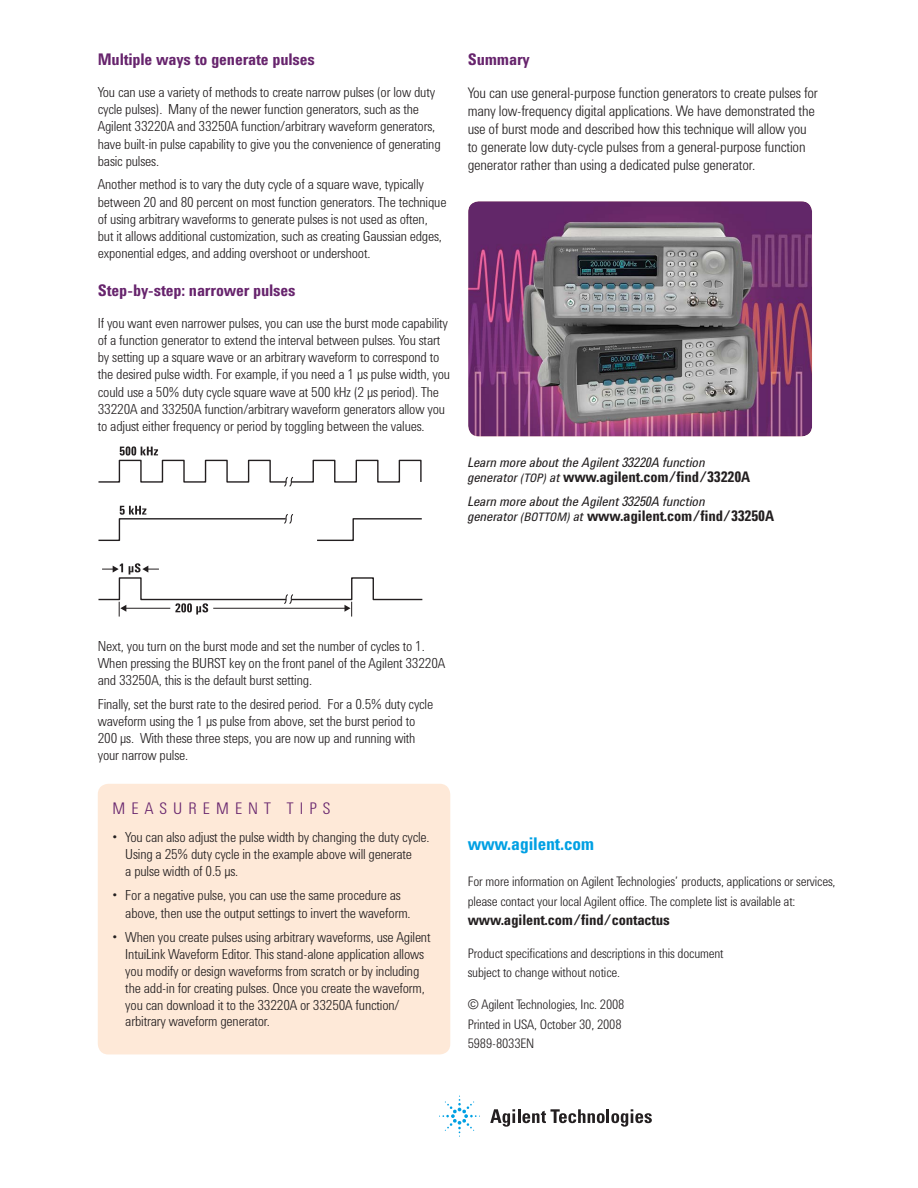
<style>
.page{position:relative;width:918px;height:1188px;background:#fff}
.page>*{position:absolute;margin:0;border:0;box-sizing:border-box;transform-origin:0 0}
.t1{font:700 18px "Agilent Condensed CFF";letter-spacing:-.01em;color:#00a0e3}
.t2{font:700 16.5px "Agilent Condensed CFF";letter-spacing:-.01em;color:#67246d}
.t3{font:300 16.5px "Agilent Condensed CFF";letter-spacing:.37em;color:#67246d}
.t4{font:300 15px/18px "Agilent Condensed CFF";letter-spacing:-.01em;color:#231f20}
.t5{font:700 15px "Agilent Condensed CFF";letter-spacing:-.01em;color:#231f20}
.t6{font:300 14.25px/17.2px "Agilent Condensed CFF";letter-spacing:-.01em;color:#231f20}
.t7{font:300 13.5px/19.5px "Agilent Condensed CFF";letter-spacing:-.01em;color:#231f20}
.t8{font:italic 13.5px "Agilent Condensed CFF";letter-spacing:-.01em;color:#231f20}
.s1{font-weight:400;font-style:italic;font-size:13.5px}
.s2{font-weight:400;font-style:italic;font-size:12px}
</style>
<div class="page">
<div style="left:98px;top:784px;width:352px;height:270px;background:#fee9d8;border-radius:11px"></div>
<svg style="left:490px;top:1109px;width:162px;height:18px"></svg>
<svg style="left:439px;top:1096px;width:41px;height:41px"></svg>
<svg style="left:98px;top:459px;width:325px;height:142px"></svg>
<svg style="left:283px;top:476px;width:11px;height:128px"></svg>
<svg style="left:120px;top:446px;width:38px;height:10px"></svg>
<svg style="left:120px;top:506px;width:26px;height:9px"></svg>
<svg style="left:175px;top:603px;width:33px;height:12px"></svg>
<hr style="left:125px;top:608px;width:45px;height:1px;background:#231f20">
<svg style="left:129px;top:563px;width:30px;height:12px"></svg>
<svg style="left:102px;top:563px;width:21px;height:10px"></svg>
<hr style="left:213px;top:608px;width:133px;height:1px;background:#231f20">
<svg style="left:119px;top:602px;width:7px;height:15px"></svg>
<svg style="left:344px;top:602px;width:8px;height:15px"></svg>
<img style="left:468px;top:201px;width:344px;height:236px;border-radius:11px">
<p class="t2" style="left:98px;top:54px;width:218px">Multiple ways to generate pulses</p>
<p class="t6" style="left:98px;top:85px;width:344px">You can use a variety of methods to create narrow pulses (or low duty cycle pulses). Many of the newer function generators, such as the Agilent 33220A and 33250A function/arbitrary waveform generators, have built-in pulse capability to give you the convenience of generating basic pulses.</p>
<p class="t6" style="left:98px;top:178px;width:350px">Another method is to vary the duty cycle of a square wave, typically between 20 and 80 percent on most function generators. The technique of using arbitrary waveforms to generate pulses is not used as often, but it allows additional customization, such as creating Gaussian edges, exponential edges, and adding overshoot or undershoot.</p>
<p class="t2" style="left:98px;top:284px;width:199px">Step-by-step: narrower pulses</p>
<p class="t6" style="left:98px;top:316px;width:354px">If you want even narrower pulses, you can use the burst mode capability of a function generator to extend the interval between pulses. You start by setting up a square wave or an arbitrary waveform to correspond to the desired pulse width. For example, if you need a 1 µs pulse width, you could use a 50% duty cycle square wave at 500 kHz (2 µs period). The 33220A and 33250A function/arbitrary waveform generators allow you to adjust either frequency or period by toggling between the values.</p>
<p class="t2" style="left:468px;top:54px;width:64px">Summary</p>
<p class="t4" style="left:468px;top:85px;width:352px">You can use general-purpose function generators to create pulses for many low-frequency digital applications. We have demonstrated the use of burst mode and described how this technique will allow you to generate low duty-cycle pulses from a general-purpose function generator rather than using a dedicated pulse generator.</p>
<p class="t8" style="left:468px;top:458px;width:239px">Learn more about the Agilent 33220A function</p>
<p class="t5" style="left:468px;top:472px;width:284px"><span class="s1">generator</span> <span class="s2">(TOP)</span> <span class="s1">at</span> www.agilent.com/find/33220A</p>
<p class="t8" style="left:468px;top:496px;width:239px">Learn more about the Agilent 33250A function</p>
<p class="t5" style="left:468px;top:510px;width:308px"><span class="s1">generator</span> <span class="s2">(BOTTOM)</span> <span class="s1">at</span> www.agilent.com/find/33250A</p>
<p class="t6" style="left:98px;top:639px;width:349px">Next, you turn on the burst mode and set the number of cycles to 1.<br>When pressing the BURST key on the front panel of the Agilent 33220A and 33250A, this is the default burst setting.</p>
<p class="t6" style="left:98px;top:697px;width:337px">Finally, set the burst rate to the desired period. For a 0.5% duty cycle waveform using the 1 μs pulse from above, set the burst period to 200 μs. With these three steps, you are now up and running with your narrow pulse.</p>
<p class="t3" style="left:113px;top:802px;width:220px">MEASUREMENT TIPS</p>
<p class="t6" style="left:113px;top:830px;width:319px">• ou can also adjust the pulse width by changing the duty cycle.</p>
<p class="t6" style="left:125px;top:830px;width:288px">Y<br>Using a 25% duty cycle in the example above will generate a pulse width of 0.5 µs.</p>
<p class="t6" style="left:125px;top:889px;width:287px;text-indent:-13px">• For a negative pulse, you can use the same procedure as above, then use the output settings to invert the waveform.</p>
<p class="t6" style="left:125px;top:930px;width:307px;text-indent:-13px">• When you create pulses using arbitrary waveforms, use Agilent IntuiLink Waveform Editor. This stand-alone application allows you modify or design waveforms from scratch or by including the add-in for creating pulses. Once you create the waveform, you can download it to the 33220A or 33250A function/</p>
<p class="t6" style="left:125px;top:1014px;width:146px">arbitrary waveform generator.</p>
<p class="t1" style="left:468px;top:837px;width:128px">www.agilent.com</p>
<p class="t7" style="left:468px;top:873px;width:369px">For more information on Agilent Technologies’ products, applications or services, please contact your local Agilent office. The complete list is available at:</p>
<p class="t5" style="left:468px;top:915px;width:204px">www.agilent.com/find/contactus</p>
<p class="t7" style="left:468px;top:945px;width:257px">Product specifications and descriptions in this document subject to change without notice.</p>
<p class="t7" style="left:468px;top:996px;width:158px">© Agilent Technologies, Inc. 2008<br>Printed in USA, October 30, 2008<br>5989-8033EN</p>
</div>
